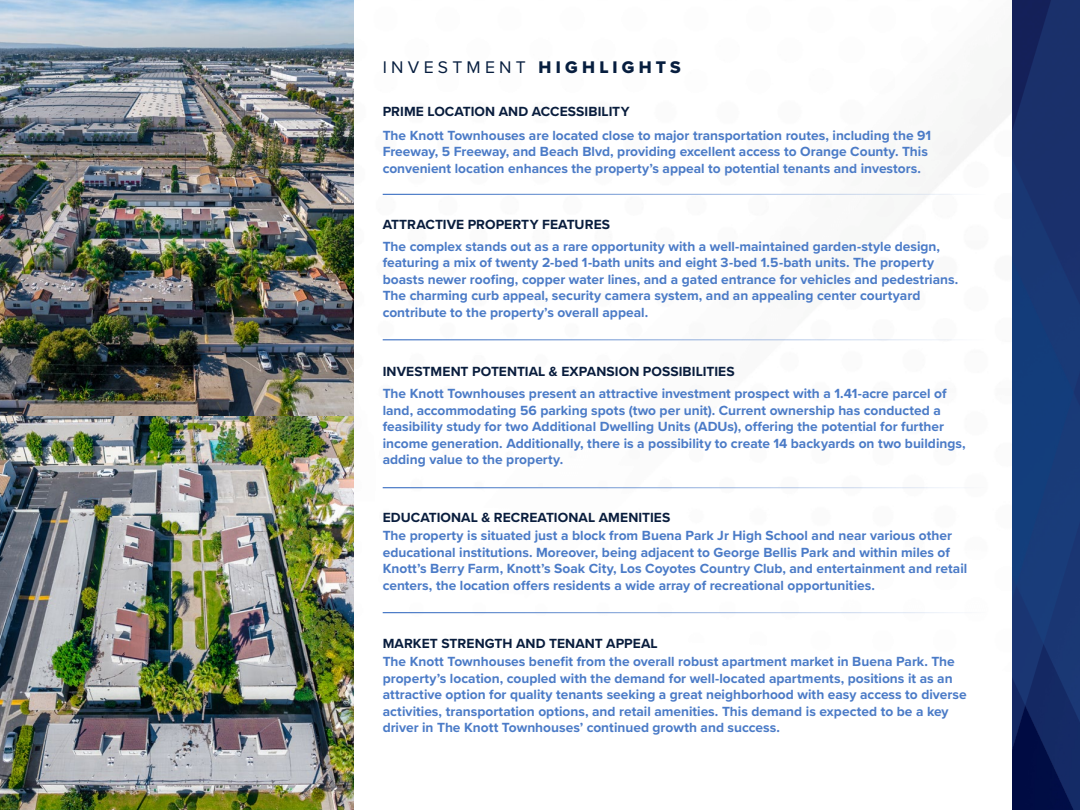
<style>
.page{position:relative;width:1080px;height:810px;background:#fff}
.page>*{position:absolute;margin:0;border:0;box-sizing:border-box;transform-origin:0 0}
.t1{font:17.5px "Proxima Nova";letter-spacing:.245em;color:#071e3f}
.t2{font:700 13.75px/16.5px "Proxima Nova";color:#4b7bc7}
.t3{font:700 13.75px "Proxima Nova";letter-spacing:.005em;color:#091d3d}
.s1{font-family:"Proxima Nova Extrabld"}
</style>
<div class="page">
<img style="left:353px;top:0;width:659px;height:810px">
<img style="left:0;top:0;width:353px;height:810px">
<img style="left:1012px;top:0;width:68px;height:810px">
<hr style="left:383px;top:194px;width:603px;height:1px;background:#4b7bc7">
<hr style="left:383px;top:339px;width:603px;height:1px;background:#4b7bc7">
<hr style="left:383px;top:487px;width:603px;height:1px;background:#4b7bc7">
<hr style="left:383px;top:612px;width:603px;height:1px;background:#4b7bc7">
<p class="t1" style="left:383px;top:54px;width:300px">INVESTMENT <span class="s1">HIGHLIGHTS</span></p>
<p class="t3" style="left:383px;top:102px;width:248px">PRIME LOCATION AND ACCESSIBILITY</p>
<p class="t2" style="left:383px;top:127px;width:550px">The Knott Townhouses are located close to major transportation routes, including the 91<br>Freeway, 5 Freeway, and Beach Blvd, providing excellent access to Orange County. This convenient location enhances the property’s appeal to potential tenants and investors.</p>
<p class="t3" style="left:383px;top:214px;width:229px">ATTRACTIVE PROPERTY FEATURES</p>
<p class="t2" style="left:383px;top:237px;width:577px">The complex stands out as a rare opportunity with a well-maintained garden-style design, featuring a mix of twenty 2-bed 1-bath units and eight 3-bed 1.5-bath units. The property boasts newer roofing, copper water lines, and a gated entrance for vehicles and pedestrians.<br>The charming curb appeal, security camera system, and an appealing center courtyard contribute to the property’s overall appeal.</p>
<p class="t3" style="left:383px;top:361px;width:353px">INVESTMENT POTENTIAL &amp; EXPANSION POSSIBILITIES</p>
<p class="t2" style="left:383px;top:385px;width:585px">The Knott Townhouses present an attractive investment prospect with a 1.41-acre parcel of land, accommodating 56 parking spots (two per unit). Current ownership has conducted a feasibility study for two Additional Dwelling Units (ADUs), offering the potential for further income generation. Additionally, there is a possibility to create 14 backyards on two buildings, adding value to the property.</p>
<p class="t3" style="left:383px;top:507px;width:289px">EDUCATIONAL &amp; RECREATIONAL AMENITIES</p>
<p class="t2" style="left:383px;top:527px;width:586px">The property is situated just a block from Buena Park Jr High School and near various other educational institutions. Moreover, being adjacent to George Bellis Park and within miles of Knott’s Berry Farm, Knott’s Soak City, Los Coyotes Country Club, and entertainment and retail centers, the location offers residents a wide array of recreational opportunities.</p>
<p class="t3" style="left:383px;top:633px;width:277px">MARKET STRENGTH AND TENANT APPEAL</p>
<p class="t2" style="left:383px;top:653px;width:586px">The Knott Townhouses benefit from the overall robust apartment market in Buena Park. The property’s location, coupled with the demand for well-located apartments, positions it as an attractive option for quality tenants seeking a great neighborhood with easy access to diverse activities, transportation options, and retail amenities. This demand is expected to be a key driver in The Knott Townhouses’ continued growth and success.</p>
</div>
